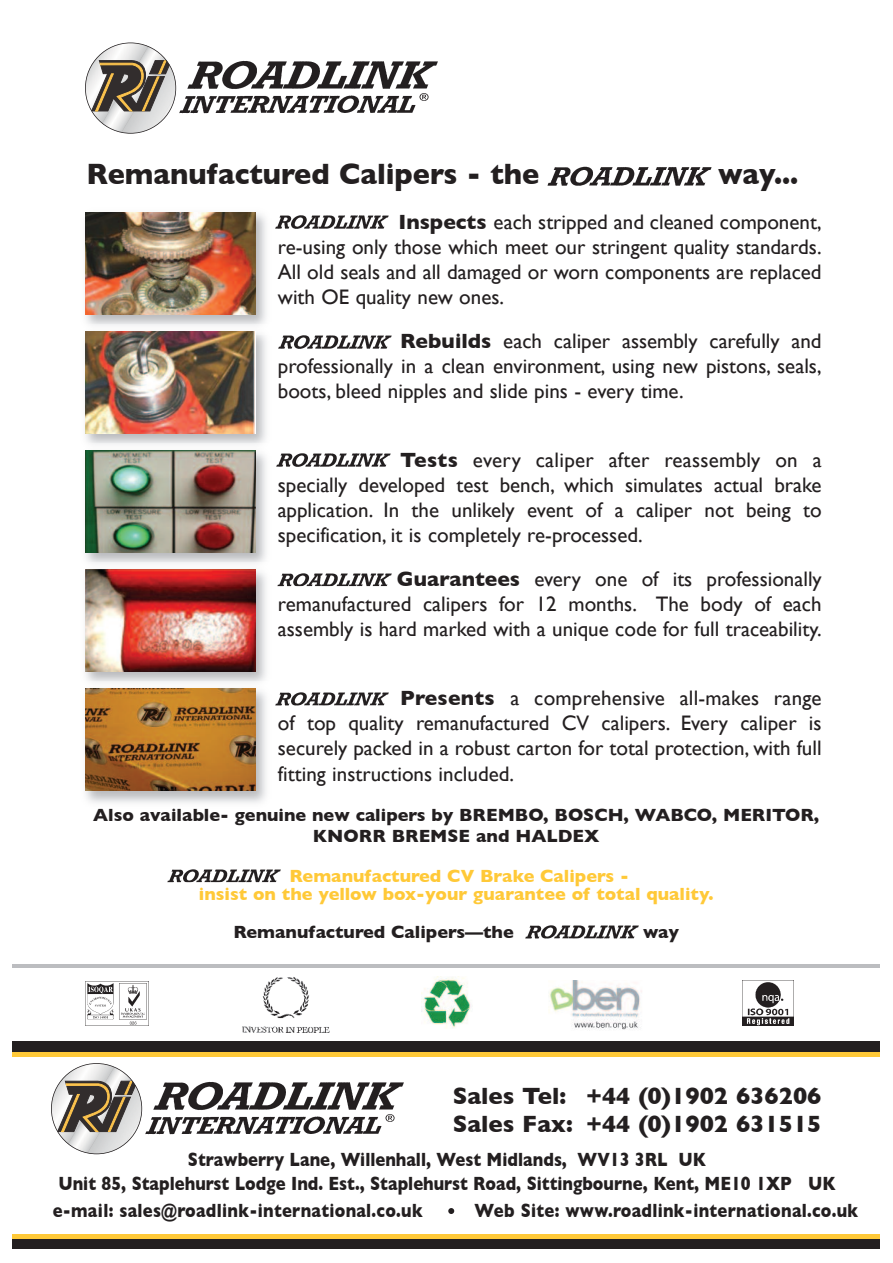
<style>
.page{position:relative;width:893px;height:1263px;background:#fff}
.page>*{position:absolute;margin:0;border:0;box-sizing:border-box;transform-origin:0 0}
.t1{font:700 30px "Gill Sans";color:#231f20;scale:.96 1}
.t2{font:700 24px/28.8px "Gill Sans";color:#231f20}
.t3{font:21px/25.2px "Gill Sans";color:#231f20;text-align:justify}
.t4{font:700 19.5px/24px "Gill Sans";color:#231f20;text-align:center;scale:.85 1}
.t5{font:700 19.5px "Gill Sans";letter-spacing:.02em;color:#231f20;scale:.85 1}
.t6{font:700 18px/21.6px "Gill Sans";color:#231f20;text-align:center}
.t7{font:700 18px/18px "Gill Sans";color:#ffc938;text-align:center}
.s1{font-weight:700}
</style>
<div class="page">
<img style="left:85px;top:212px;width:181px;height:591px">
<img style="left:85px;top:213px;width:170px;height:102px">
<img style="left:85px;top:332px;width:170px;height:102px">
<img style="left:85px;top:451px;width:170px;height:102px">
<img style="left:85px;top:570px;width:170px;height:102px">
<img style="left:85px;top:689px;width:170px;height:102px">
<div style="left:13px;top:1041px;width:867px;height:11px;background:#231f20"></div>
<hr style="left:13px;top:964px;width:867px;height:4px;background:#bcbdc0">
<hr style="left:13px;top:1052px;width:867px;height:4px;background:#ffc938">
<div style="left:13px;top:1238px;width:867px;height:10px;background:#231f20"></div>
<hr style="left:13px;top:1234px;width:867px;height:4px;background:#ffc938">
<svg style="left:51px;top:1063px;width:91px;height:91px"></svg>
<div style="left:51px;top:1063px;width:91px;height:91px;border:2px solid #231f20;border-radius:50%"></div>
<img style="left:145px;top:1081px;width:259px;height:54px">
<svg style="left:85px;top:43px;width:91px;height:90px"></svg>
<div style="left:85px;top:43px;width:91px;height:91px;border:2px solid #231f20;border-radius:50%"></div>
<img style="left:179px;top:60px;width:259px;height:54px">
<svg style="left:448px;top:1208px;width:6px;height:6px"></svg>
<img style="left:85px;top:981px;width:64px;height:44px">
<img style="left:242px;top:977px;width:88px;height:56px">
<img style="left:421px;top:977px;width:50px;height:51px">
<img style="left:549px;top:980px;width:93px;height:50px">
<img style="left:742px;top:980px;width:51px;height:45px">
<img style="left:547px;top:166px;width:165px;height:20px">
<img style="left:275px;top:215px;width:114px;height:14px">
<img style="left:278px;top:335px;width:114px;height:14px">
<img style="left:276px;top:453px;width:115px;height:14px">
<img style="left:277px;top:573px;width:115px;height:13px">
<img style="left:275px;top:692px;width:114px;height:14px">
<img style="left:167px;top:869px;width:114px;height:13px">
<img style="left:525px;top:925px;width:114px;height:14px">
<h1 class="t1" style="left:87px;top:156px;width:473px">Remanufactured Calipers - the</h1>
<h1 class="t1" style="left:718px;top:156px;width:85px">way...</h1>
<p class="t3" style="left:278px;top:209px;width:545px;text-indent:121px"><span class="s1">Inspects</span> each stripped and cleaned component, re-using only those which meet our stringent quality standards.<br>All old seals and all damaged or worn components are replaced with OE quality new ones.</p>
<p class="t3" style="left:278px;top:328px;width:545px;text-indent:122px"><span class="s1">Rebuilds</span> each caliper assembly carefully and professionally in a clean environment, using new pistons, seals, boots, bleed nipples and slide pins - every time.</p>
<p class="t3" style="left:278px;top:447px;width:545px;text-indent:122px"><span class="s1">Tests</span> every caliper after reassembly on a specially developed test bench, which simulates actual brake application. In the unlikely event of a caliper not being to specification, it is completely re-processed.</p>
<p class="t3" style="left:278px;top:566px;width:545px;text-indent:119px"><span class="s1">Guarantees</span> every one of its professionally remanufactured calipers for 12 months. The body of each assembly is hard marked with a unique code for full traceability.</p>
<p class="t3" style="left:278px;top:685px;width:545px;text-indent:122px"><span class="s1">Presents</span> a comprehensive all-makes range of top quality remanufactured CV calipers. Every caliper is securely packed in a robust carton for total protection, with full fitting instructions included.</p>
<p class="t6" style="left:93px;top:804px;width:727px">Also available- genuine new calipers by BREMBO, BOSCH, WABCO, MERITOR,<br>KNORR BREMSE and HALDEX</p>
<p class="t7" style="left:199px;top:867px;width:516px">Remanufactured CV Brake Calipers -<br>insist on the yellow box-your guarantee of total quality.</p>
<p class="t6" style="left:233px;top:921px;width:282px">Remanufactured Calipers—the</p>
<p class="t6" style="left:643px;top:921px;width:37px">way</p>
<p class="t2" style="left:453px;top:1081px;width:121px">Sales Tel:<br>Sales Fax:</p>
<p class="t2" style="left:586px;top:1081px;width:237px">+44 (0)1902 636206 +44 (0)1902 631515</p>
<p class="t4" style="left:58px;top:1147px;width:916px">Strawberry Lane, Willenhall, West Midlands, WV13 3RL UK<br>Unit 85, Staplehurst Lodge Ind. Est., Staplehurst Road, Sittingbourne, Kent, ME10 1XP UK</p>
<p class="t5" style="left:53px;top:1199px;width:437px">e-mail: sales@roadlink-international.co.uk</p>
<p class="t5" style="left:474px;top:1199px;width:453px">Web Site: www.roadlink-international.co.uk</p>
</div>
